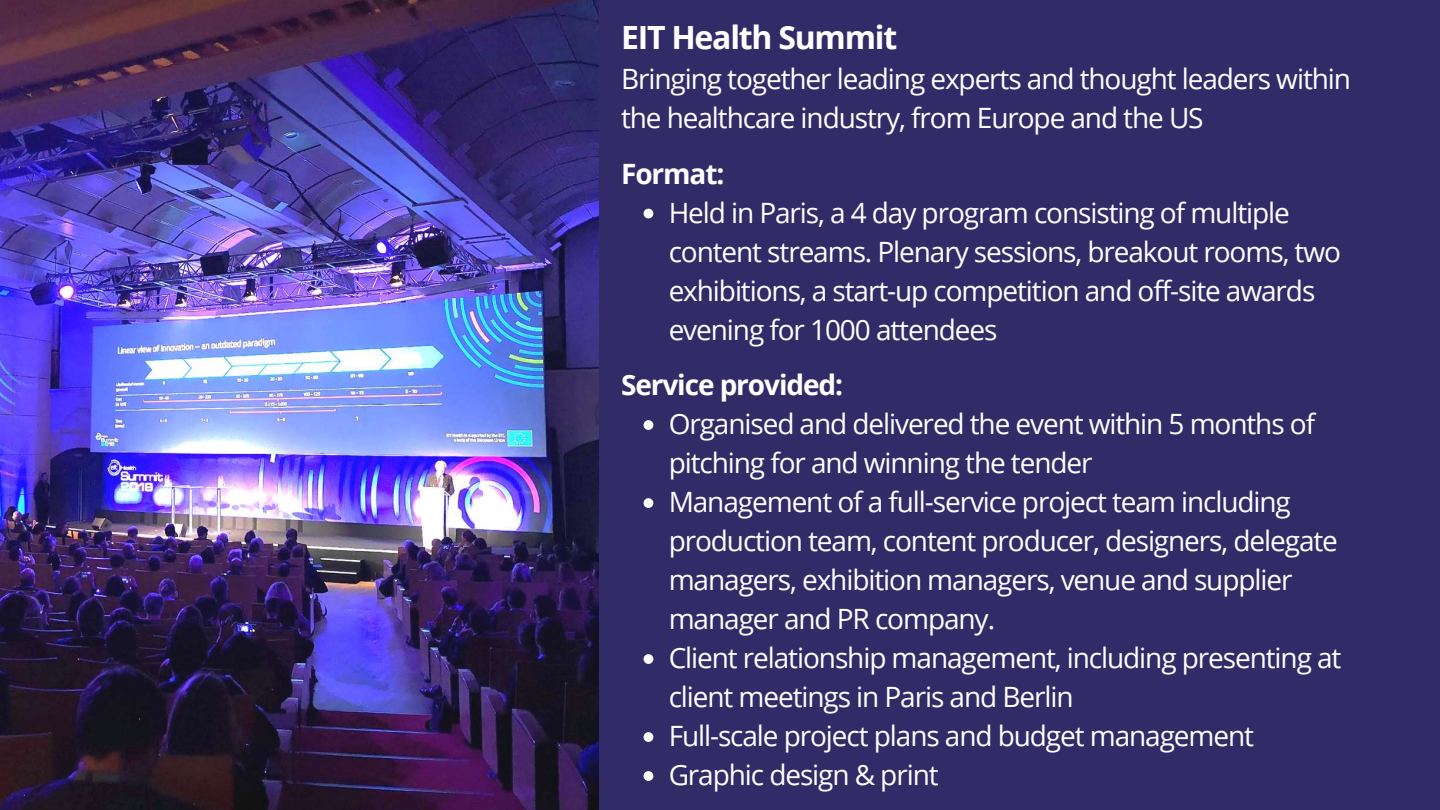
<style>
.page{position:relative;width:1440px;height:810px;background:#312b68}
.page>*{position:absolute;margin:0;border:0;box-sizing:border-box;transform-origin:0 0}
.t1{font:700 32px "Open Sans";letter-spacing:-.04em;color:#fff}
.t2{font:28px/39px "Open Sans";letter-spacing:-.04em;color:#fff}
.t3{font:700 28px "Open Sans";letter-spacing:-.04em;color:#fff}
</style>
<div class="page">
<svg style="left:644px;top:209px;width:9px;height:9px"></svg>
<svg style="left:644px;top:420px;width:9px;height:10px"></svg>
<svg style="left:644px;top:498px;width:9px;height:10px"></svg>
<svg style="left:644px;top:654px;width:9px;height:10px"></svg>
<svg style="left:644px;top:732px;width:9px;height:10px"></svg>
<svg style="left:644px;top:771px;width:9px;height:10px"></svg>
<img style="left:0;top:0;width:598px;height:810px">
<p class="t1" style="left:621px;top:15px;width:278px">EIT Health Summit</p>
<p class="t2" style="left:621px;top:59px;width:731px">Bringing together leading experts and thought leaders within the healthcare industry, from Europe and the US</p>
<p class="t3" style="left:621px;top:154px;width:105px">Format:</p>
<p class="t2" style="left:669px;top:193px;width:674px">Held in Paris, a 4 day program consisting of multiple content streams. Plenary sessions, breakout rooms, two exhibitions, a start-up competition and off-site awards evening for 1000 attendees</p>
<p class="t3" style="left:621px;top:366px;width:224px">Service provided:</p>
<p class="t2" style="left:669px;top:404px;width:674px">Organised and delivered the event within 5 months of pitching for and winning the tender<br>Management of a full-service project team including production team, content producer, designers, delegate managers, exhibition managers, venue and supplier manager and PR company.<br>Client relationship management, including presenting at client meetings in Paris and Berlin<br>Full-scale project plans and budget management Graphic design &amp; print</p>
</div>
